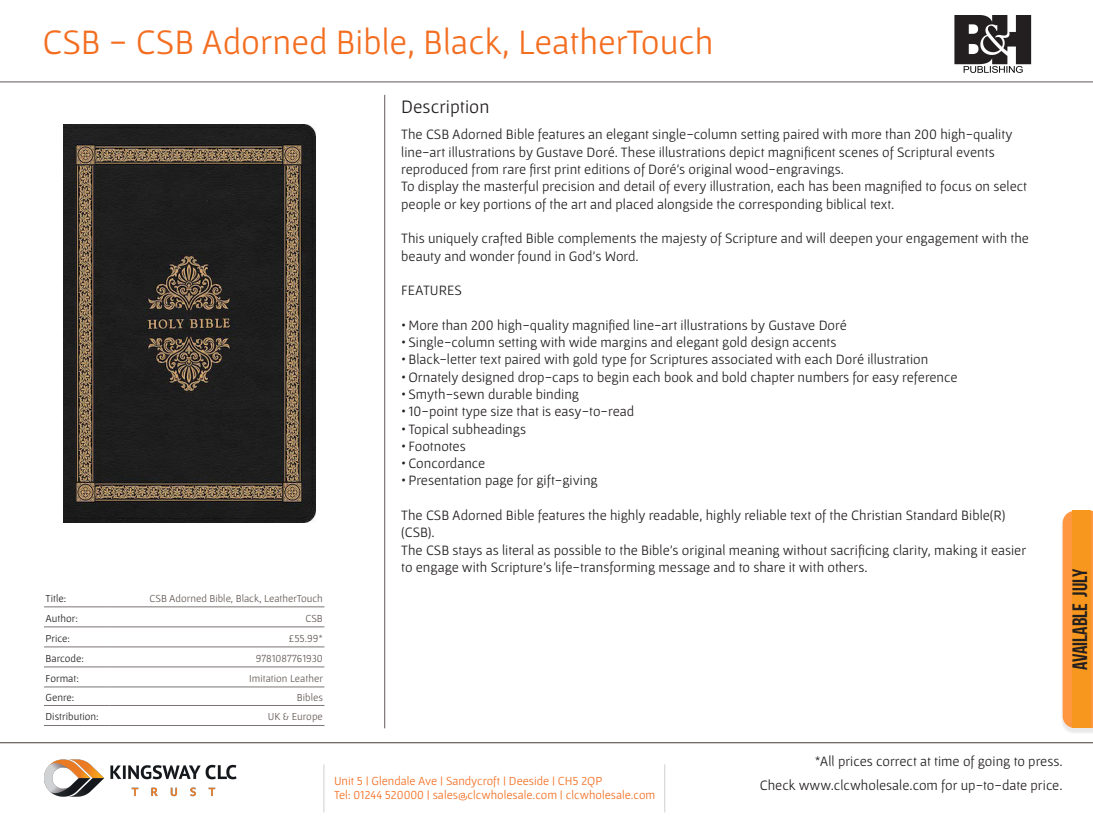
<style>
.page{position:relative;width:1093px;height:820px;background:#fff}
.page>*{position:absolute;margin:0;border:0;box-sizing:border-box;transform-origin:0 0}
.t1{font:36px "Gafata";color:#f36e21}
.t2{font:20.8px "Bebas Neue";color:#231f20}
.t3{font:19.2px "Gafata";color:#231f20}
.t4{font:14.4px/17.3px "Gafata";color:#231f20}
.t5{font:12.4px "Gafata";color:#f36e21}
.t6{font:10.8px "Gafata";color:#645a57}
.t7{font:10.8px "Gafata";color:#231f20}
</style>
<div class="page">
<hr style="left:0;top:81px;width:1093px;height:1px;background:#7b7574">
<hr style="left:0;top:741px;width:1093px;height:2px;background:#655a57">
<hr style="left:323px;top:764px;width:1px;height:48px;background:#7b7574">
<div style="left:1060px;top:512px;width:33px;height:221px;background:#231f20;opacity:.1"></div>
<svg style="left:1062px;top:510px;width:31px;height:217px;background:#fd9c4a"></svg>
<div style="left:1072px;top:510px;width:18px;height:217px;background:#f7971d"></div>
<hr style="left:384px;top:95px;width:1px;height:633px;background:#7b7574">
<hr style="left:110px;top:725px;width:214px;height:1px;background:#7b7574">
<hr style="left:44px;top:606px;width:66px;height:1px;background:#7b7574">
<hr style="left:110px;top:606px;width:214px;height:1px;background:#7b7574">
<hr style="left:44px;top:626px;width:66px;height:1px;background:#7b7574">
<hr style="left:110px;top:626px;width:214px;height:1px;background:#7b7574">
<hr style="left:44px;top:646px;width:66px;height:1px;background:#7b7574">
<hr style="left:110px;top:646px;width:214px;height:1px;background:#7b7574">
<hr style="left:44px;top:666px;width:66px;height:1px;background:#7b7574">
<hr style="left:110px;top:666px;width:214px;height:1px;background:#7b7574">
<hr style="left:44px;top:686px;width:66px;height:1px;background:#7b7574">
<hr style="left:110px;top:686px;width:214px;height:1px;background:#7b7574">
<hr style="left:44px;top:705px;width:66px;height:1px;background:#7b7574">
<hr style="left:110px;top:705px;width:214px;height:1px;background:#7b7574">
<img style="left:28px;top:725px;width:235px;height:72px">
<hr style="left:664px;top:764px;width:1px;height:48px;background:#7b7574">
<img style="left:63px;top:124px;width:252px;height:398px">
<img style="left:955px;top:15px;width:76px;height:58px">
<p class="t1" style="left:42px;top:20px;width:673px">CSB - CSB Adorned Bible, Black, LeatherTouch</p>
<p class="t7" style="left:46px;top:591px;width:22px">Title:</p>
<p class="t6" style="left:150px;top:591px;width:175px">CSB Adorned Bible, Black, LeatherTouch</p>
<p class="t7" style="left:46px;top:611px;width:34px">Author:</p>
<p class="t6" style="left:305px;top:611px;width:19px">CSB</p>
<p class="t7" style="left:46px;top:631px;width:26px">Price:</p>
<p class="t6" style="left:289px;top:631px;width:35px">£55.99*</p>
<p class="t7" style="left:46px;top:651px;width:40px">Barcode:</p>
<p class="t6" style="left:256px;top:651px;width:69px">9781087761930</p>
<p class="t7" style="left:46px;top:671px;width:35px">Format:</p>
<p class="t6" style="left:249px;top:671px;width:75px">Imitation Leather</p>
<p class="t7" style="left:46px;top:691px;width:30px">Genre:</p>
<p class="t6" style="left:297px;top:691px;width:27px">Bibles</p>
<p class="t7" style="left:46px;top:710px;width:54px">Distribution:</p>
<p class="t6" style="left:268px;top:710px;width:56px">UK &amp; Europe</p>
<p class="t3" style="left:401px;top:95px;width:90px">Description</p>
<p class="t4" style="left:401px;top:126px;width:613px">The CSB Adorned Bible features an elegant single-column setting paired with more than 200 high-quality line-art illustrations by Gustave Doré. These illustrations depict magnificent scenes of Scriptural events reproduced from rare first print editions of Doré’s original wood-engravings.</p>
<p class="t4" style="left:401px;top:177px;width:627px">To display the masterful precision and detail of every illustration, each has been magnified to focus on select people or key portions of the art and placed alongside the corresponding biblical text.</p>
<p class="t4" style="left:401px;top:229px;width:629px">This uniquely crafted Bible complements the majesty of Scripture and will deepen your engagement with the beauty and wonder found in God’s Word.</p>
<p class="t4" style="left:401px;top:281px;width:62px">FEATURES</p>
<p class="t4" style="left:401px;top:316px;width:447px">•More than 200 high-quality magnified line-art illustrations by Gustave Doré</p>
<p class="t4" style="left:401px;top:333px;width:437px">• Single-column setting with wide margins and elegant gold design accents</p>
<p class="t4" style="left:401px;top:350px;width:529px">• Black-letter text paired with gold type for Scriptures associated with each Doré illustration</p>
<p class="t4" style="left:401px;top:367px;width:558px">•Ornately designed drop-caps to begin each book and bold chapter numbers for easy reference</p>
<p class="t4" style="left:401px;top:385px;width:179px">• Smyth-sewn durable binding</p>
<p class="t4" style="left:401px;top:402px;width:234px">•10-point type size that is easy-to-read</p>
<p class="t4" style="left:401px;top:419px;width:126px">• Topical subheadings</p>
<p class="t4" style="left:401px;top:437px;width:66px">• Footnotes</p>
<p class="t4" style="left:401px;top:454px;width:85px">• Concordance</p>
<p class="t4" style="left:401px;top:471px;width:198px">• Presentation page for gift-giving</p>
<p class="t4" style="left:401px;top:506px;width:606px">The CSB Adorned Bible features the highly readable, highly reliable text of the Christian Standard Bible(R) (CSB).</p>
<p class="t4" style="left:401px;top:540px;width:626px">The CSB stays as literal as possible to the Bible’s original meaning without sacrificing clarity, making it easier to engage with Scripture’s life-transforming message and to share it with others.</p>
<p class="t2" style="left:1069px;top:669px;width:102px;rotate:-90deg">Available july</p>
<p class="t5" style="left:334px;top:772px;width:270px">Unit 5 | Glendale Ave | Sandycroft | Deeside | CH5 2QP</p>
<p class="t5" style="left:334px;top:787px;width:323px">Tel: 01244 520000 | sales@clcwholesale.com | clcwholesale.com</p>
<p class="t4" style="left:815px;top:752px;width:249px">*All prices correct at time of going to press.</p>
<p class="t4" style="left:760px;top:775px;width:304px">Check www.clcwholesale.com for up-to-date price.</p>
</div>
